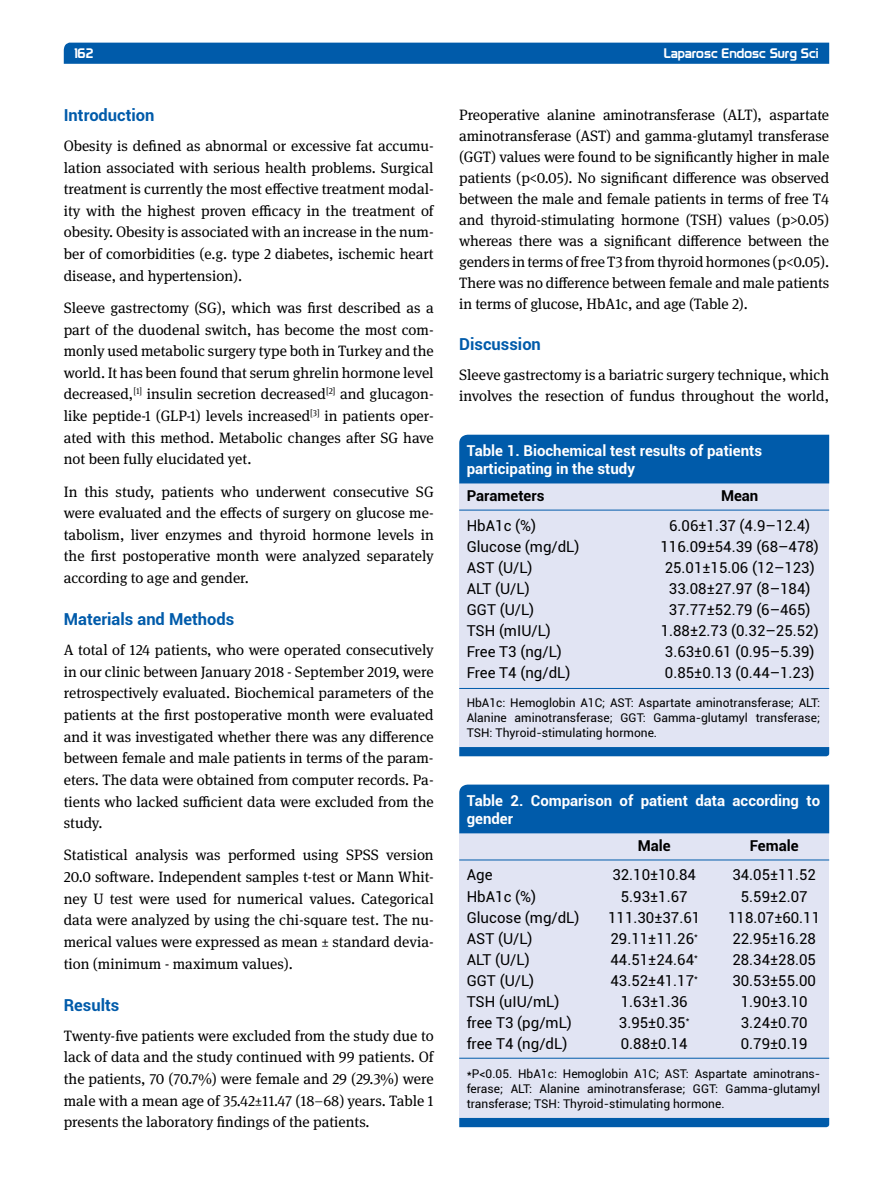
<style>
.page{position:relative;width:893px;height:1191px;background:#fff}
.page>*{position:absolute;margin:0;border:0;box-sizing:border-box;transform-origin:0 0}
.t1{font:700 16.5px "Roboto";color:#005baa}
.t2{font:15px/21.6px "DG Meta Serif Science";color:#000;text-align:justify}
.t3{font:15px "Roboto";color:#000}
.t4{font:700 15px/18px "Roboto";color:#fff}
.t5{font:700 15px "Roboto";color:#000}
.t6{font:13.5px "Prototype";color:#fff}
.t7{font:12px/15px "Roboto";color:#000;text-align:justify}
</style>
<div class="page">
<div style="left:64px;top:43px;width:765px;height:21px;background:#005baa"></div>
<div style="left:459px;top:483px;width:370px;height:264px;background:#e1e4f3"></div>
<div style="left:459px;top:435px;width:370px;height:48px;background:#005baa"></div>
<svg style="left:459px;top:747px;width:370px;height:9px;background:#015baa"></svg>
<hr style="left:459px;top:510px;width:370px;height:1px;background:#005baa">
<hr style="left:459px;top:688px;width:370px;height:1px;background:#005baa">
<div style="left:459px;top:833px;width:370px;height:285px;background:#e1e4f3"></div>
<div style="left:459px;top:784px;width:370px;height:49px;background:#005baa"></div>
<div style="left:459px;top:1118px;width:370px;height:9px;background:#005baa"></div>
<hr style="left:459px;top:859px;width:370px;height:1px;background:#005baa">
<hr style="left:459px;top:1057px;width:370px;height:1px;background:#005baa">
<p class="t6" style="left:74px;top:45px;width:20px">162</p>
<p class="t6" style="left:664px;top:45px;width:156px">Laparosc Endosc Surg Sci</p>
<p class="t1" style="left:64px;top:103px;width:92px">Introduction</p>
<p class="t2" style="left:64px;top:135px;width:371px">Obesity is defined as abnormal or excessive fat accumu&shy;lation associated with serious health problems. Surgical treatment is currently the most effective treatment modal&shy;ity with the highest proven efficacy in the treatment of obesity. Obesity is associated with an increase in the num&shy;ber of comorbidities (e.g. type 2 diabetes, ischemic heart disease, and hypertension).</p>
<p class="t2" style="left:64px;top:297px;width:371px">Sleeve gastrectomy (SG), which was first described as a part of the duodenal switch, has become the most com&shy;monly used metabolic surgery type both in Turkey and the world. It has been found that serum ghrelin hormone level decreased,<sup>[1]</sup> insulin secretion decreased<sup>[2]</sup> and glucagon&shy;like peptide-1 (GLP-1) levels increased<sup>[3]</sup> in patients oper&shy;ated with this method. Metabolic changes after SG have not been fully elucidated yet.</p>
<p class="t2" style="left:64px;top:480px;width:371px">In this study, patients who underwent consecutive SG were evaluated and the effects of surgery on glucose me&shy;tabolism, liver enzymes and thyroid hormone levels in the first postoperative month were analyzed separately according to age and gender.</p>
<p class="t1" style="left:64px;top:607px;width:172px">Materials and Methods</p>
<p class="t2" style="left:64px;top:639px;width:371px">A total of 124 patients, who were operated consecutively in our clinic between January 2018 - September 2019, were retrospectively evaluated. Biochemical parameters of the patients at the first postoperative month were evaluated and it was investigated whether there was any difference between female and male patients in terms of the param&shy;eters. The data were obtained from computer records. Pa&shy;tients who lacked sufficient data were excluded from the study.</p>
<p class="t2" style="left:64px;top:844px;width:371px">Statistical analysis was performed using SPSS version 20.0 software. Independent samples t-test or Mann Whit&shy;ney U test were used for numerical values. Categorical data were analyzed by using the chi-square test. The nu&shy;merical values were expressed as mean ± standard devia&shy;tion (minimum - maximum values).</p>
<p class="t1" style="left:64px;top:993px;width:57px">Results</p>
<p class="t2" style="left:64px;top:1024px;width:371px">Twenty-five patients were excluded from the study due to lack of data and the study continued with 99 patients. Of the patients, 70 (70.7%) were female and 29 (29.3%) were male with a mean age of 35.42±11.47 (18–68) years. Table 1 presents the laboratory findings of the patients.</p>
<p class="t2" style="left:459px;top:104px;width:371px;line-height:21px">Preoperative alanine aminotransferase (ALT), aspartate aminotransferase (AST) and gamma-glutamyl transferase (GGT) values were found to be significantly higher in male patients (p&lt;0.05). No significant difference was observed between the male and female patients in terms of free T4 and thyroid-stimulating hormone (TSH) values (p&gt;0.05) whereas there was a significant difference between the genders in terms of free T3 from thyroid hormones (p&lt;0.05).<br>There was no difference between female and male patients in terms of glucose, HbA1c, and age (Table 2).</p>
<p class="t1" style="left:459px;top:333px;width:83px">Discussion</p>
<p class="t2" style="left:459px;top:364px;width:371px;line-height:21px">Sleeve gastrectomy is a bariatric surgery technique, which involves the resection of fundus throughout the world,</p>
<p class="t4" style="left:467px;top:441px;width:297px">Table 1. Biochemical test results of patients participating in the study</p>
<p class="t5" style="left:467px;top:485px;width:79px">Parameters</p>
<p class="t5" style="left:721px;top:485px;width:39px">Mean</p>
<p class="t3" style="left:467px;top:515px;width:71px">HbA1c (%)</p>
<p class="t3" style="left:669px;top:515px;width:143px">6.06±1.37 (4.9–12.4)</p>
<p class="t3" style="left:467px;top:536px;width:114px">Glucose (mg/dL)</p>
<p class="t3" style="left:660px;top:536px;width:160px">116.09±54.39 (68–478)</p>
<p class="t3" style="left:467px;top:557px;width:67px">AST (U/L)</p>
<p class="t3" style="left:665px;top:557px;width:151px">25.01±15.06 (12–123)</p>
<p class="t3" style="left:467px;top:578px;width:65px">ALT (U/L)</p>
<p class="t3" style="left:669px;top:578px;width:143px">33.08±27.97 (8–184)</p>
<p class="t3" style="left:467px;top:599px;width:69px">GGT (U/L)</p>
<p class="t3" style="left:669px;top:599px;width:143px">37.77±52.79 (6–465)</p>
<p class="t3" style="left:467px;top:620px;width:86px">TSH (mIU/L)</p>
<p class="t3" style="left:661px;top:620px;width:160px">1.88±2.73 (0.32–25.52)</p>
<p class="t3" style="left:467px;top:641px;width:97px">Free T3 (ng/L)</p>
<p class="t3" style="left:665px;top:641px;width:151px">3.63±0.61 (0.95–5.39)</p>
<p class="t3" style="left:467px;top:662px;width:105px">Free T4 (ng/dL)</p>
<p class="t3" style="left:665px;top:662px;width:151px">0.85±0.13 (0.44–1.23)</p>
<p class="t7" style="left:467px;top:695px;width:355px">HbA1c: Hemoglobin A1C; AST: Aspartate aminotransferase; ALT:<br>Alanine aminotransferase; GGT: Gamma-glutamyl transferase; TSH: Thyroid-stimulating hormone.</p>
<p class="t4" style="left:467px;top:790px;width:355px">Table 2. Comparison of patient data according to gender</p>
<p class="t5" style="left:638px;top:835px;width:34px">Male</p>
<p class="t5" style="left:750px;top:835px;width:50px">Female</p>
<p class="t3" style="left:467px;top:864px;width:27px">Age</p>
<p class="t3" style="left:612px;top:864px;width:85px">32.10±10.84</p>
<p class="t3" style="left:732px;top:864px;width:85px">34.05±11.52</p>
<p class="t3" style="left:467px;top:885px;width:71px">HbA1c (%)</p>
<p class="t3" style="left:621px;top:885px;width:68px">5.93±1.67</p>
<p class="t3" style="left:741px;top:885px;width:68px">5.59±2.07</p>
<p class="t3" style="left:467px;top:906px;width:114px">Glucose (mg/dL)</p>
<p class="t3" style="left:608px;top:906px;width:94px">111.30±37.61</p>
<p class="t3" style="left:728px;top:906px;width:93px">118.07±60.11</p>
<p class="t3" style="left:467px;top:927px;width:67px">AST (U/L)</p>
<p class="t3" style="left:610px;top:927px;width:89px">29.11±11.26<sup>*</sup></p>
<p class="t3" style="left:732px;top:927px;width:85px">22.95±16.28</p>
<p class="t3" style="left:467px;top:948px;width:65px">ALT (U/L)</p>
<p class="t3" style="left:610px;top:948px;width:89px">44.51±24.64<sup>*</sup></p>
<p class="t3" style="left:732px;top:948px;width:85px">28.34±28.05</p>
<p class="t3" style="left:467px;top:969px;width:69px">GGT (U/L)</p>
<p class="t3" style="left:610px;top:969px;width:89px">43.52±41.17<sup>*</sup></p>
<p class="t3" style="left:732px;top:969px;width:85px">30.53±55.00</p>
<p class="t3" style="left:467px;top:990px;width:94px">TSH (uIU/mL)</p>
<p class="t3" style="left:621px;top:990px;width:68px">1.63±1.36</p>
<p class="t3" style="left:741px;top:990px;width:68px">1.90±3.10</p>
<p class="t3" style="left:467px;top:1011px;width:107px">free T3 (pg/mL)</p>
<p class="t3" style="left:619px;top:1011px;width:72px">3.95±0.35<sup>*</sup></p>
<p class="t3" style="left:741px;top:1011px;width:68px">3.24±0.70</p>
<p class="t3" style="left:467px;top:1032px;width:102px">free T4 (ng/dL)</p>
<p class="t3" style="left:621px;top:1032px;width:68px">0.88±0.14</p>
<p class="t3" style="left:741px;top:1032px;width:68px">0.79±0.19</p>
<p class="t7" style="left:467px;top:1065px;width:355px">*P&lt;0.05. HbA1c: Hemoglobin A1C; AST: Aspartate aminotrans&shy;ferase; ALT: Alanine aminotransferase; GGT: Gamma-glutamyl transferase; TSH: Thyroid-stimulating hormone.</p>
</div>
